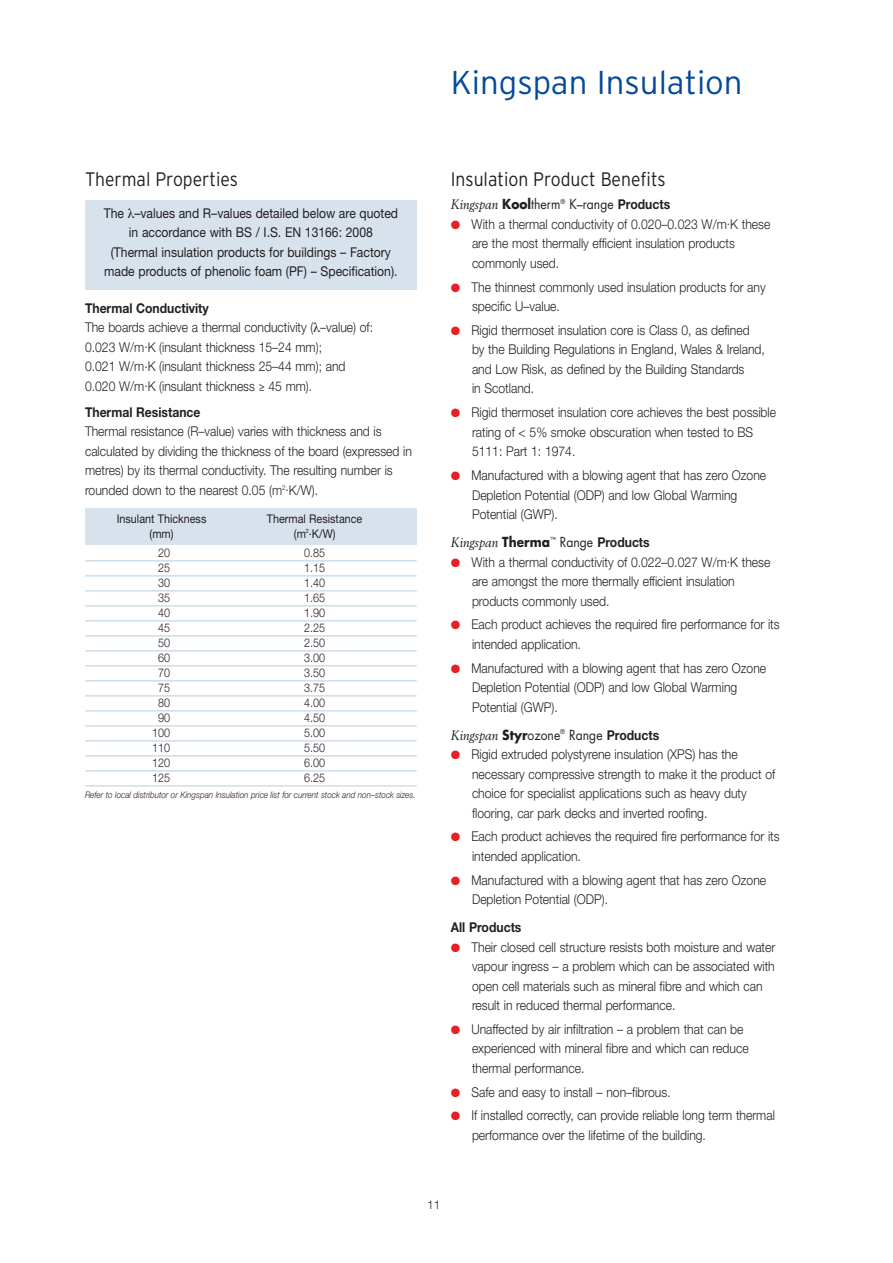
<style>
.page{position:relative;width:893px;height:1263px;background:#fff}
.page>*{position:absolute;margin:0;border:0;box-sizing:border-box;transform-origin:0 0}
.t1{font:300 33px "Interstate";color:#054a99}
.t2{font:300 19.5px "Interstate";color:#231f20;scale:.9 1}
.t3{font:300 13.5px/19.5px "Helvetica Neue";color:#231f20;scale:.9 1}
.t4{font:13.5px/19.5px "Helvetica Neue";color:#231f20;text-align:center;scale:.9 1}
.t5{font:13.5px "Futura";color:#231f20;scale:.9 1}
.t6{font:700 13.5px "Helvetica Neue";color:#231f20;scale:.9 1}
.t7{font:italic 13.5px "Berling";color:#231f20;scale:.9 1}
.t8{font:300 12px "Helvetica Neue";color:#231f20;scale:.9 1}
.t9{font:12px "Helvetica Neue";color:#231f20;scale:.9 1}
.t10{font:300 12px "Helvetica Neue";color:#231f20}
.t11{font:italic 300 9px "Helvetica Neue";color:#231f20;scale:.9 1}
.s1{font-family:"Adobe Garamond Pro";font-weight:400}
.s2{font-family:"Berling";font-style:italic}
.s3{font-weight:700}
.s4{font-family:"Helvetica Neue";font-weight:700}
.s5{color:#e41f25}
.s6{font-family:"Futura";font-weight:700;font-style:normal}
.s7{font-family:"Futura";font-style:normal}
.s8{font-family:"Helvetica Neue";font-weight:700;font-style:normal}
</style>
<div class="page">
<div style="left:85px;top:508px;width:332px;height:36px;background:#d8e2ed"></div>
<div style="left:85px;top:200px;width:332px;height:89px;background:#d8e2ed"></div>
<hr style="left:85px;top:560px;width:332px;height:1px;background:#b5cde0">
<hr style="left:85px;top:575px;width:332px;height:1px;background:#b5cde0">
<hr style="left:85px;top:590px;width:332px;height:1px;background:#b5cde0">
<hr style="left:85px;top:605px;width:332px;height:1px;background:#b5cde0">
<hr style="left:85px;top:620px;width:332px;height:1px;background:#b5cde0">
<hr style="left:85px;top:635px;width:332px;height:1px;background:#b5cde0">
<hr style="left:85px;top:650px;width:332px;height:1px;background:#b5cde0">
<hr style="left:85px;top:665px;width:332px;height:1px;background:#b5cde0">
<hr style="left:85px;top:680px;width:332px;height:1px;background:#b5cde0">
<hr style="left:85px;top:695px;width:332px;height:1px;background:#b5cde0">
<hr style="left:85px;top:710px;width:332px;height:1px;background:#b5cde0">
<hr style="left:85px;top:725px;width:332px;height:1px;background:#b5cde0">
<hr style="left:85px;top:740px;width:332px;height:1px;background:#b5cde0">
<hr style="left:85px;top:755px;width:332px;height:1px;background:#b5cde0">
<hr style="left:85px;top:770px;width:332px;height:1px;background:#b5cde0">
<hr style="left:85px;top:785px;width:332px;height:1px;background:#b5cde0">
<h1 class="t1" style="left:451px;top:64px;width:293px">Kingspan Insulation</h1>
<h2 class="t2" style="left:85px;top:168px;width:171px">Thermal Properties</h2>
<p class="t4" style="left:104px;top:205px;width:329px">The –values and R–values detailed below are quoted in accordance with BS / I.S. EN 13166: 2008<br>(Thermal insulation products for buildings – Factory made products of phenolic foam (PF) – Specification).</p>
<p class="t6" style="left:85px;top:303px;width:139px">Thermal Conductivity</p>
<p class="t3" style="left:85px;top:319px;width:322px">The boards achieve a thermal conductivity ( –value) of:<br>0.023 W/m.K (insulant thickness 15–24 mm);<br>0.021 W/m.K (insulant thickness 25–44 mm); and 0.020 W/m.K (insulant thickness <span class="s1">≥</span> 45 mm).</p>
<p class="t6" style="left:85px;top:407px;width:130px">Thermal Resistance</p>
<p class="t3" style="left:85px;top:423px;width:365px">Thermal resistance (R–value) varies with thickness and is calculated by dividing the thickness of the board (expressed in metres) by its thermal conductivity. The resulting number is rounded down to the nearest 0.05 (m<sup>2</sup>.K/W).</p>
<p class="t9" style="left:117px;top:514px;width:101px">Insulant Thickness</p>
<p class="t9" style="left:267px;top:514px;width:108px">Thermal Resistance</p>
<p class="t9" style="left:150px;top:529px;width:28px">(mm)</p>
<p class="t9" style="left:294px;top:529px;width:48px">(m<sup>2</sup>.K/W)</p>
<p class="t8" style="left:158px;top:548px;width:15px">20</p>
<p class="t8" style="left:304px;top:548px;width:25px">0.85</p>
<p class="t8" style="left:158px;top:563px;width:15px">25</p>
<p class="t8" style="left:304px;top:563px;width:25px">1.15</p>
<p class="t8" style="left:158px;top:578px;width:15px">30</p>
<p class="t8" style="left:304px;top:578px;width:25px">1.40</p>
<p class="t8" style="left:158px;top:593px;width:15px">35</p>
<p class="t8" style="left:304px;top:593px;width:25px">1.65</p>
<p class="t8" style="left:158px;top:608px;width:15px">40</p>
<p class="t8" style="left:304px;top:608px;width:25px">1.90</p>
<p class="t8" style="left:158px;top:623px;width:15px">45</p>
<p class="t8" style="left:304px;top:623px;width:25px">2.25</p>
<p class="t8" style="left:158px;top:638px;width:15px">50</p>
<p class="t8" style="left:304px;top:638px;width:25px">2.50</p>
<p class="t8" style="left:158px;top:653px;width:15px">60</p>
<p class="t8" style="left:304px;top:653px;width:25px">3.00</p>
<p class="t8" style="left:158px;top:668px;width:15px">70</p>
<p class="t8" style="left:304px;top:668px;width:25px">3.50</p>
<p class="t8" style="left:158px;top:683px;width:15px">75</p>
<p class="t8" style="left:304px;top:683px;width:25px">3.75</p>
<p class="t8" style="left:158px;top:698px;width:15px">80</p>
<p class="t8" style="left:304px;top:698px;width:25px">4.00</p>
<p class="t8" style="left:158px;top:713px;width:15px">90</p>
<p class="t8" style="left:304px;top:713px;width:25px">4.50</p>
<p class="t8" style="left:152px;top:728px;width:22px">100</p>
<p class="t8" style="left:304px;top:728px;width:25px">5.00</p>
<p class="t8" style="left:152px;top:743px;width:22px">110</p>
<p class="t8" style="left:304px;top:743px;width:25px">5.50</p>
<p class="t8" style="left:152px;top:758px;width:22px">120</p>
<p class="t8" style="left:304px;top:758px;width:25px">6.00</p>
<p class="t8" style="left:152px;top:773px;width:22px">125</p>
<p class="t8" style="left:304px;top:773px;width:25px">6.25</p>
<p class="t11" style="left:85px;top:792px;width:369px">Refer to local distributor or Kingspan Insulation price list for current stock and non–stock sizes.</p>
<h2 class="t2" style="left:451px;top:168px;width:240px">Insulation Product Benefits</h2>
<p class="t5" style="left:451px;top:198px;width:245px"><span class="s2">Kingspan</span> <span class="s3">Kool</span>therm<sup>®</sup> K–range <span class="s4">Products</span></p>
<p class="t3" style="left:472px;top:216px;width:333px;text-indent:-21px"><span class="s5">●</span> With a thermal conductivity of 0.020–0.023 W/m.K these are the most thermally efficient insulation products commonly used.</p>
<p class="t3" style="left:472px;top:278px;width:328px;text-indent:-21px"><span class="s5">●</span> The thinnest commonly used insulation products for any specific U–value.</p>
<p class="t3" style="left:472px;top:322px;width:327px;text-indent:-21px"><span class="s5">●</span> Rigid thermoset insulation core is Class 0, as defined by the Building Regulations in England, Wales &amp; Ireland, and Low Risk, as defined by the Building Standards<br>in Scotland.</p>
<p class="t3" style="left:472px;top:404px;width:339px;text-indent:-21px"><span class="s5">●</span> Rigid thermoset insulation core achieves the best possible rating of &lt; 5% smoke obscuration when tested to BS<br>5111: Part 1: 1974.</p>
<p class="t3" style="left:472px;top:467px;width:328px;text-indent:-21px"><span class="s5">●</span> Manufactured with a blowing agent that has zero Ozone<br>Depletion Potential (ODP) and low Global Warming<br>Potential (GWP).</p>
<p class="t7" style="left:451px;top:536px;width:223px">Kingspan <span class="s6">Therma</span><sup>™</sup> <span class="s7">Range</span> <span class="s8">Products</span></p>
<p class="t3" style="left:472px;top:553px;width:333px;text-indent:-21px"><span class="s5">●</span> With a thermal conductivity of 0.022–0.027 W/m.K these are amongst the more thermally efficient insulation products commonly used.</p>
<p class="t3" style="left:472px;top:616px;width:343px;text-indent:-21px"><span class="s5">●</span> Each product achieves the required fire performance for its intended application.</p>
<p class="t3" style="left:472px;top:659px;width:328px;text-indent:-21px"><span class="s5">●</span> Manufactured with a blowing agent that has zero Ozone<br>Depletion Potential (ODP) and low Global Warming<br>Potential (GWP).</p>
<p class="t5" style="left:451px;top:728px;width:233px"><span class="s2">Kingspan</span> <span class="s3">Styr</span>ozone<sup>®</sup> Range <span class="s4">Products</span></p>
<p class="t3" style="left:472px;top:746px;width:338px;text-indent:-21px"><span class="s5">●</span> Rigid extruded polystyrene insulation (XPS) has the necessary compressive strength to make it the product of choice for specialist applications such as heavy duty flooring, car park decks and inverted roofing.</p>
<p class="t3" style="left:472px;top:828px;width:343px;text-indent:-21px"><span class="s5">●</span> Each product achieves the required fire performance for its intended application.</p>
<p class="t3" style="left:472px;top:871px;width:328px;text-indent:-21px"><span class="s5">●</span> Manufactured with a blowing agent that has zero Ozone<br>Depletion Potential (ODP).</p>
<p class="t6" style="left:451px;top:922px;width:80px">All Products</p>
<p class="t3" style="left:472px;top:938px;width:339px;text-indent:-21px"><span class="s5">●</span> Their closed cell structure resists both moisture and water vapour ingress – a problem which can be associated with open cell materials such as mineral fibre and which can result in reduced thermal performance.</p>
<p class="t3" style="left:472px;top:1020px;width:309px;text-indent:-21px"><span class="s5">●</span> Unaffected by air infiltration – a problem that can be experienced with mineral fibre and which can reduce thermal performance.</p>
<p class="t3" style="left:451px;top:1083px;width:246px"><span class="s5">●</span> Safe and easy to install – non–fibrous.</p>
<p class="t3" style="left:472px;top:1107px;width:338px;text-indent:-21px"><span class="s5">●</span> If installed correctly, can provide reliable long term thermal performance over the lifetime of the building.</p>
<p class="t10" style="left:427px;top:1201px;width:15px">11</p>
</div>
